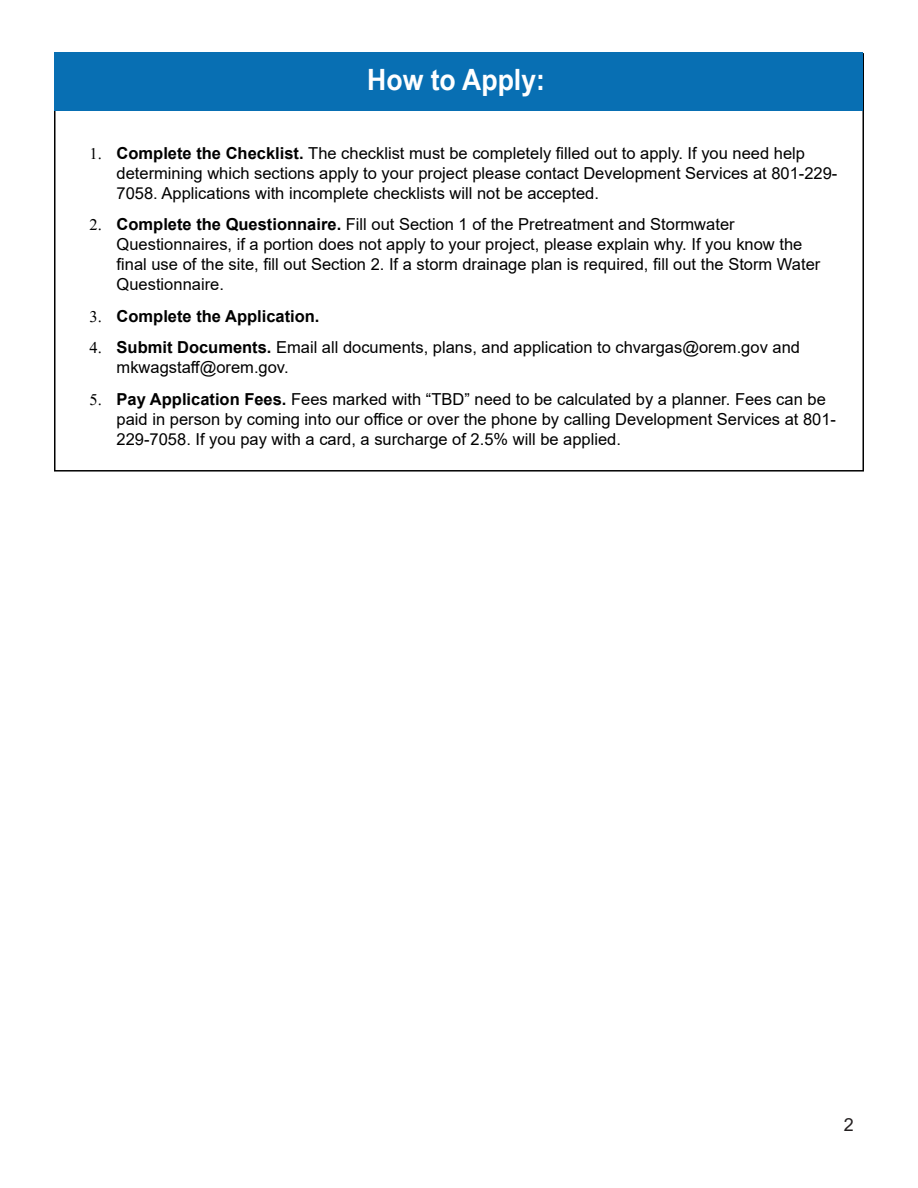
<style>
.page{position:relative;width:918px;height:1188px;background:#fff}
.page>*{position:absolute;margin:0;border:0;box-sizing:border-box;transform-origin:0 0}
.t1{font:700 29.4px "Arial Narrow";color:#fff;scale:1.1 1}
.t2{font:18px "Arial";color:#231f20}
.t3{font:16.5px/19.8px "Arial";color:#000}
.t4{font:700 16.5px "Arial";color:#000}
.s1{font-weight:700}
</style>
<div class="page">
<div style="left:55px;top:52px;width:808px;height:59px;background:#086fb3"></div>
<h1 class="t1" style="left:367px;top:57px;width:163px">How to Apply:</h1>
<p class="t3" style="left:117px;top:143px;width:722px"><span class="s1">Complete the Checklist.</span> The checklist must be completely filled out to apply. If you need help determining which sections apply to your project please contact Development Services at 801-229-<br>7058. Applications with incomplete checklists will not be accepted.</p>
<p class="t3" style="left:117px;top:215px;width:705px"><span class="s1">Complete the Questionnaire.</span> Fill out Section 1 of the Pretreatment and Stormwater Questionnaires, if a portion does not apply to your project, please explain why. If you know the final use of the site, fill out Section 2. If a storm drainage plan is required, fill out the Storm Water Questionnaire.</p>
<p class="t4" style="left:90px;top:304px;width:231px">✓ Complete the Application.</p>
<p class="t3" style="left:117px;top:338px;width:685px;text-indent:-27px">✔ <span class="s1">Submit Documents.</span> Email all documents, plans, and application to chvargas@orem.gov and mkwagstaff@orem.gov.</p>
<p class="t3" style="left:117px;top:389px;width:721px"><span class="s1">Pay Application Fees.</span> Fees marked with “TBD” need to be calculated by a planner. Fees can be paid in person by coming into our office or over the phone by calling Development Services at 801-<br>229-7058. If you pay with a card, a surcharge of 2.5% will be applied.</p>
<p class="t2" style="left:844px;top:1112px;width:12px">2</p>
</div>
